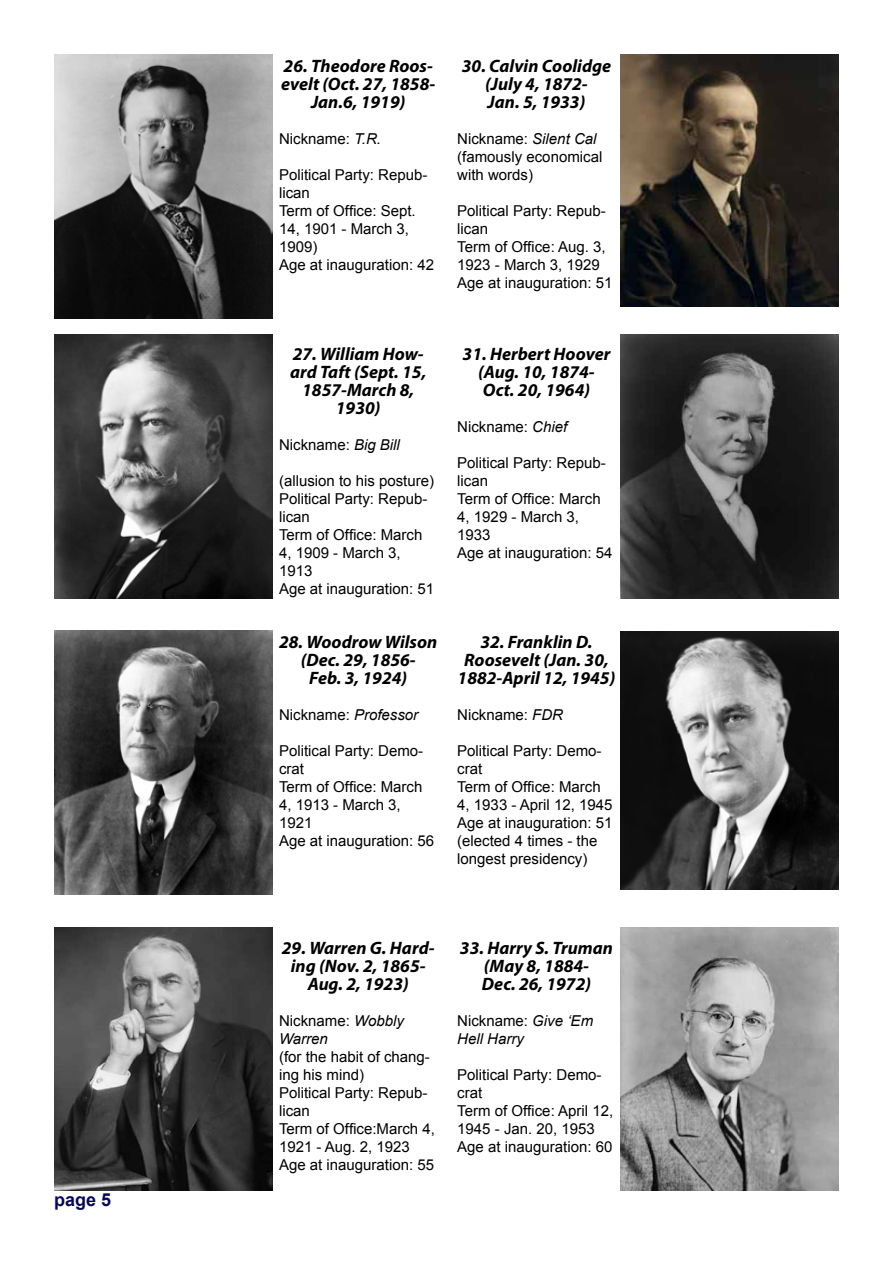
<style>
.page{position:relative;width:893px;height:1263px;background:#fff}
.page>*{position:absolute;margin:0;border:0;box-sizing:border-box;transform-origin:0 0}
.t1{font:italic 700 18px/18px "Myriad Pro";color:#000;text-align:center}
.t2{font:700 18px "Arial";color:#090854}
.t3{font:15px/18px "Arial";color:#000}
.t4{font:italic 15px/18px "Arial";color:#000}
.s1{font-style:italic}
.s2{font-style:normal}
</style>
<div class="page">
<img style="left:54px;top:335px;width:219px;height:263px">
<img style="left:54px;top:631px;width:219px;height:264px">
<img style="left:54px;top:927px;width:219px;height:264px">
<img style="left:54px;top:54px;width:219px;height:264px">
<img style="left:620px;top:335px;width:219px;height:263px">
<img style="left:620px;top:631px;width:219px;height:258px">
<img style="left:620px;top:927px;width:219px;height:264px">
<img style="left:620px;top:54px;width:219px;height:253px">
<p class="t2" style="left:54px;top:1188px;width:59px">page 5</p>
<p class="t1" style="left:281px;top:56px;width:155px">26. Theodore Roos&shy;evelt (Oct. 27, 1858-<br>Jan.6, 1919)</p>
<p class="t3" style="left:279px;top:130px;width:103px">Nickname: <span class="s1">T.R.</span></p>
<p class="t3" style="left:279px;top:166px;width:157px">Political Party: Repub&shy;lican<br>Term of Office: Sept.<br>14, 1901 - March 3,<br>1909)<br>Age at inauguration: 42</p>
<p class="t1" style="left:462px;top:56px;width:151px">30. Calvin Coolidge (July 4, 1872-<br>Jan. 5, 1933)</p>
<p class="t3" style="left:457px;top:130px;width:147px">Nickname: <span class="s1">Silent Cal </span>(famously economical with words)</p>
<p class="t3" style="left:457px;top:202px;width:157px">Political Party: Repub&shy;lican<br>Term of Office: Aug. 3,<br>1923 - March 3, 1929<br>Age at inauguration: 51</p>
<p class="t1" style="left:290px;top:344px;width:138px">27. William How&shy;ard Taft (Sept. 15,<br>1857-March 8,<br>1930)</p>
<p class="t3" style="left:279px;top:436px;width:122px">Nickname: <span class="s1">Big Bill</span></p>
<p class="t3" style="left:279px;top:472px;width:157px">(allusion to his posture)<br>Political Party: Repub&shy;lican<br>Term of Office: March<br>4, 1909 - March 3,<br>1913<br>Age at inauguration: 51</p>
<p class="t1" style="left:279px;top:632px;width:160px">28. Woodrow Wilson (Dec. 29, 1856-<br>Feb. 3, 1924)</p>
<p class="t3" style="left:279px;top:706px;width:141px">Nickname: <span class="s1">Professor</span></p>
<p class="t3" style="left:279px;top:742px;width:157px">Political Party: Demo&shy;crat<br>Term of Office: March<br>4, 1913 - March 3,<br>1921<br>Age at inauguration: 56</p>
<p class="t1" style="left:463px;top:344px;width:149px">31. Herbert Hoover (Aug. 10, 1874-<br>Oct. 20, 1964)</p>
<p class="t3" style="left:457px;top:418px;width:112px">Nickname: <span class="s1">Chief</span></p>
<p class="t3" style="left:457px;top:454px;width:157px">Political Party: Repub&shy;lican<br>Term of Office: March<br>4, 1929 - March 3,<br>1933<br>Age at inauguration: 54</p>
<p class="t1" style="left:458px;top:632px;width:159px">32. Franklin D.<br>Roosevelt (Jan. 30,<br>1882-April 12, 1945)</p>
<p class="t3" style="left:457px;top:706px;width:107px">Nickname: <span class="s1">FDR</span></p>
<p class="t3" style="left:457px;top:742px;width:157px">Political Party: Demo&shy;crat<br>Term of Office: March<br>4, 1933 - April 12, 1945<br>Age at inauguration: 51 (elected 4 times - the longest presidency)</p>
<p class="t1" style="left:282px;top:938px;width:154px">29. Warren G. Hard&shy;ing (Nov. 2, 1865-<br>Aug. 2, 1923)</p>
<p class="t4" style="left:279px;top:1012px;width:127px"><span class="s2">Nickname:</span> Wobbly<br>Warren</p>
<p class="t3" style="left:279px;top:1048px;width:157px">(for the habit of chang&shy;ing his mind)<br>Political Party: Repub&shy;lican<br>Term of Office:March 4,<br>1921 - Aug. 2, 1923<br>Age at inauguration: 55</p>
<p class="t1" style="left:460px;top:938px;width:155px">33. Harry S. Truman (May 8, 1884-<br>Dec. 26, 1972)</p>
<p class="t4" style="left:457px;top:1012px;width:137px"><span class="s2">Nickname:</span> Give ‘Em<br>Hell Harry</p>
<p class="t3" style="left:457px;top:1066px;width:157px">Political Party: Demo&shy;crat<br>Term of Office: April 12,<br>1945 - Jan. 20, 1953<br>Age at inauguration: 60</p>
</div>
